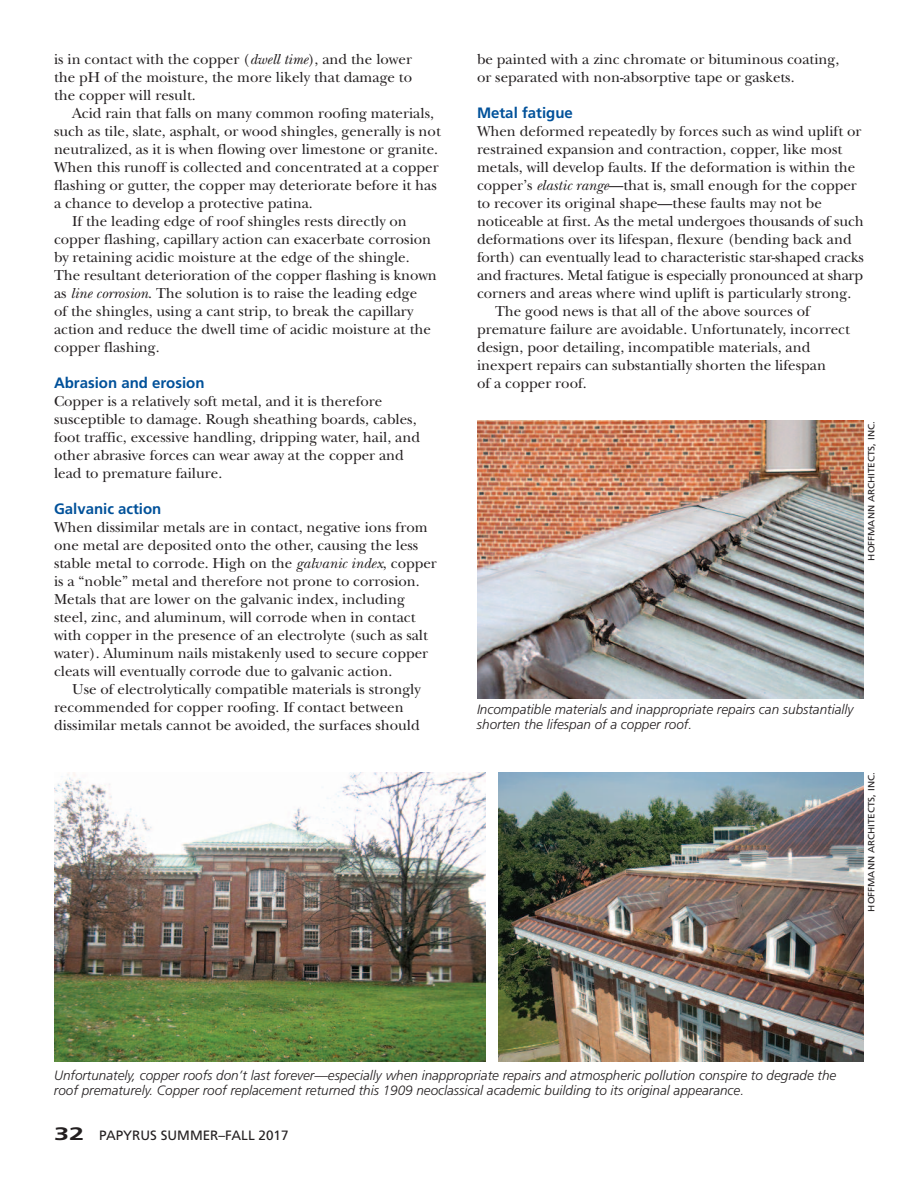
<style>
.page{position:relative;width:918px;height:1188px;background:#fff}
.page>*{position:absolute;margin:0;border:0;box-sizing:border-box;transform-origin:0 0}
.t1{font:15px/18px "New Baskerville Std";color:#231f20}
.t2{font:700 15px "Frutiger";color:#01519a}
.t3{font:italic 300 13.5px/15px "Frutiger";color:#231f20}
.t4{font:13.5px "Frutiger";color:#231f20}
.t5{font:9px "Frutiger";color:#231f20;scale:1.1 1}
.s1{font-style:italic}
.s2{font-weight:700;font-size:18px}
</style>
<div class="page">
<img style="left:54px;top:772px;width:432px;height:290px">
<img style="left:499px;top:773px;width:365px;height:289px">
<img style="left:477px;top:421px;width:387px;height:277px">
<p class="t1" style="left:54px;top:52px;width:360px;text-align:justify">is in contact with the copper (<span class="s1">dwell time</span>), and the lower the pH of the moisture, the more likely that damage to the copper will result.</p>
<p class="t1" style="left:72px;top:106px;width:363px">Acid rain that falls on many common roofing materials,</p>
<p class="t1" style="left:54px;top:124px;width:388px">such as tile, slate, asphalt, or wood shingles, generally is not</p>
<p class="t1" style="left:54px;top:142px;width:386px">neutralized, as it is when flowing over limestone or granite.</p>
<p class="t1" style="left:54px;top:160px;width:386px">When this runoff is collected and concentrated at a copper</p>
<p class="t1" style="left:54px;top:178px;width:384px">flashing or gutter, the copper may deteriorate before it has</p>
<p class="t1" style="left:54px;top:196px;width:260px">a chance to develop a protective patina.</p>
<p class="t1" style="left:72px;top:214px;width:336px">If the leading edge of roof shingles rests directly on</p>
<p class="t1" style="left:54px;top:232px;width:379px">copper flashing, capillary action can exacerbate corrosion</p>
<p class="t1" style="left:54px;top:250px;width:357px">by retaining acidic moisture at the edge of the shingle.</p>
<p class="t1" style="left:54px;top:268px;width:384px">The resultant deterioration of the copper flashing is known</p>
<p class="t1" style="left:54px;top:286px;width:365px">as <span class="s1">line corrosion</span>. The solution is to raise the leading edge</p>
<p class="t1" style="left:54px;top:304px;width:361px">of the shingles, using a cant strip, to break the capillary</p>
<p class="t1" style="left:54px;top:322px;width:378px">action and reduce the dwell time of acidic moisture at the</p>
<p class="t1" style="left:54px;top:340px;width:107px">copper flashing.</p>
<p class="t2" style="left:54px;top:377px;width:152px">Abrasion and erosion</p>
<p class="t1" style="left:54px;top:394px;width:368px">Copper is a relatively soft metal, and it is therefore susceptible to damage. Rough sheathing boards, cables, foot traffic, excessive handling, dripping water, hail, and other abrasive forces can wear away at the copper and lead to premature failure.</p>
<p class="t2" style="left:54px;top:503px;width:109px">Galvanic action</p>
<p class="t1" style="left:54px;top:520px;width:384px">When dissimilar metals are in contact, negative ions from one metal are deposited onto the other, causing the less stable metal to corrode. High on the <span class="s1">galvanic index</span>, copper is a “noble” metal and therefore not prone to corrosion.<br>Metals that are lower on the galvanic index, including steel, zinc, and aluminum, will corrode when in contact with copper in the presence of an electrolyte (such as salt water). Aluminum nails mistakenly used to secure copper cleats will eventually corrode due to galvanic action.</p>
<p class="t1" style="left:54px;top:682px;width:368px;text-indent:18px">Use of electrolytically compatible materials is strongly recommended for copper roofing. If contact between dissimilar metals cannot be avoided, the surfaces should</p>
<p class="t1" style="left:477px;top:52px;width:364px">be painted with a zinc chromate or bituminous coating, or separated with non-absorptive tape or gaskets.</p>
<p class="t2" style="left:477px;top:107px;width:97px">Metal fatigue</p>
<p class="t1" style="left:477px;top:124px;width:386px">When deformed repeatedly by forces such as wind uplift or</p>
<p class="t1" style="left:477px;top:142px;width:367px">restrained expansion and contraction, copper, like most</p>
<p class="t1" style="left:477px;top:160px;width:380px">metals, will develop faults. If the deformation is within the</p>
<p class="t1" style="left:477px;top:178px;width:381px">copper’s <span class="s1">elastic range</span>—that is, small enough for the copper</p>
<p class="t1" style="left:477px;top:196px;width:346px">to recover its original shape—these faults may not be</p>
<p class="t1" style="left:477px;top:214px;width:388px">noticeable at first. As the metal undergoes thousands of such</p>
<p class="t1" style="left:477px;top:232px;width:376px">deformations over its lifespan, flexure (bending back and</p>
<p class="t1" style="left:477px;top:250px;width:388px">forth) can eventually lead to characteristic star-shaped cracks</p>
<p class="t1" style="left:477px;top:268px;width:388px">and fractures. Metal fatigue is especially pronounced at sharp</p>
<p class="t1" style="left:477px;top:286px;width:376px">corners and areas where wind uplift is particularly strong.</p>
<p class="t1" style="left:495px;top:304px;width:316px">The good news is that all of the above sources of</p>
<p class="t1" style="left:477px;top:322px;width:374px">premature failure are avoidable. Unfortunately, incorrect</p>
<p class="t1" style="left:477px;top:340px;width:335px">design, poor detailing, incompatible materials, and</p>
<p class="t1" style="left:477px;top:358px;width:351px">inexpert repairs can substantially shorten the lifespan</p>
<p class="t1" style="left:477px;top:376px;width:111px">of a copper roof.</p>
<p class="t5" style="left:868px;top:561px;width:128px;rotate:-90deg">HOFFMANN ARCHITECTS, INC.</p>
<p class="t3" style="left:477px;top:703px;width:378px">Incompatible materials and inappropriate repairs can substantially shorten the lifespan of a copper roof.</p>
<p class="t5" style="left:868px;top:912px;width:128px;rotate:-90deg">HOFFMANN ARCHITECTS, INC.</p>
<p class="t3" style="left:54px;top:1068px;width:784px">Unfortunately, copper roofs don’t last forever—especially when inappropriate repairs and atmospheric pollution conspire to degrade the roof prematurely. Copper roof replacement returned this 1909 neoclassical academic building to its original appearance.</p>
<p class="t4" style="left:54px;top:1130px;width:236px"><span class="s2">32</span> PAPYRUS SUMMER–FALL 2017</p>
</div>
